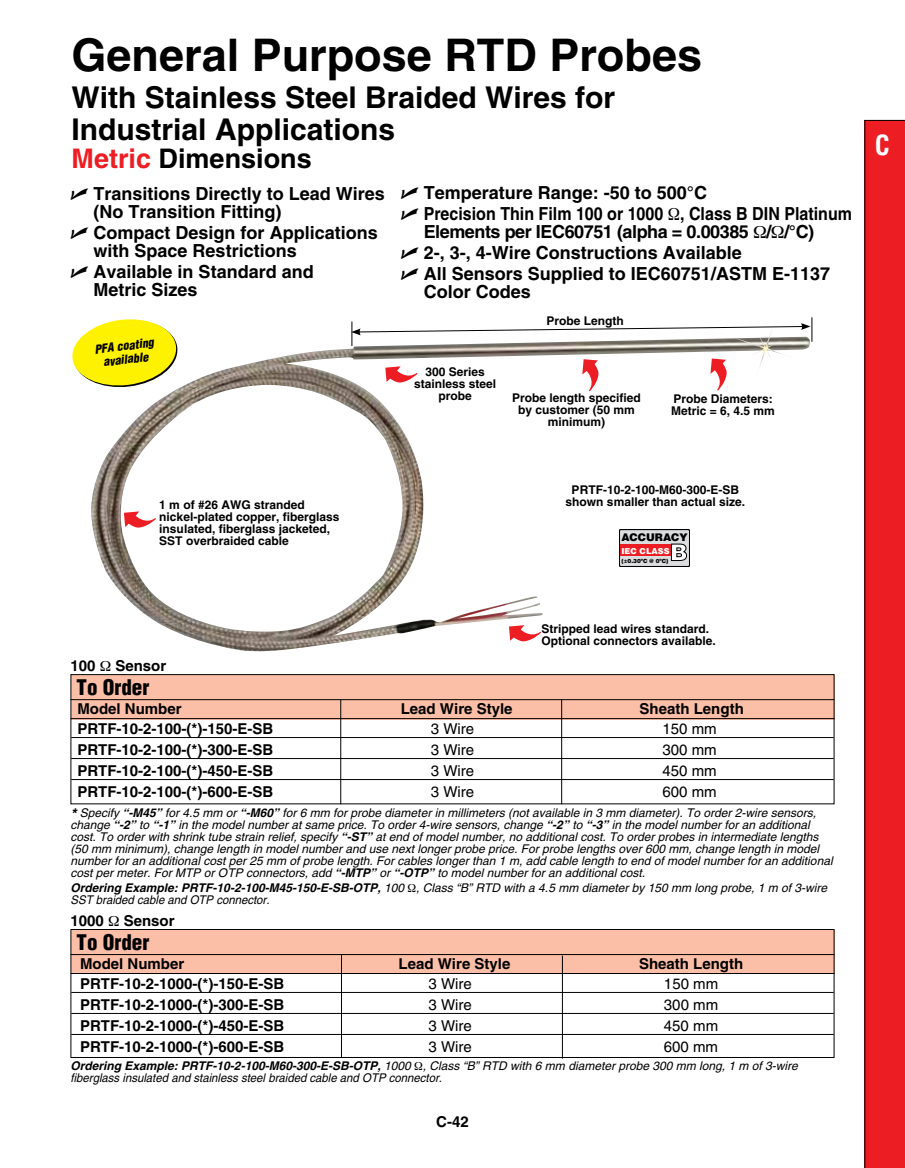
<style>
.page{position:relative;width:905px;height:1168px;background:#fff}
.page>*{position:absolute;margin:0;border:0;box-sizing:border-box;transform-origin:0 0}
.t1{font:700 45px "Helvetica";color:#000}
.t2{font:700 30px/31.5px "Helvetica";color:#000}
.t3{font:700 27px "Helvetica";color:#000}
.t4{font:700 condensed 27px "Helvetica";color:#fff}
.t5{font:900 22.95px "Helvetica";color:#fff}
.t6{font:900 condensed 21px "Helvetica";color:#000}
.t7{font:700 18px/18px "Helvetica";color:#000}
.t8{font:700 15px "Helvetica";color:#000}
.t9{font:15px "Helvetica";color:#000}
.t10{font:italic 12px/12px "Helvetica";color:#000}
.t11{font:700 12px/12px "Helvetica";color:#000;text-align:center}
.t12{font:italic 900 condensed 12px/13.5px "Helvetica";color:#000;text-align:center}
.t13{font:900 10.5px "Helvetica";color:#000}
.t14{font:900 8.25px "Helvetica";color:#fff}
.t15{font:900 5.7px "Helvetica";color:#000}
.s1{color:#ed1d24}
.s2{font-family:"Universal Newswith Comm Pi";font-weight:400}
.s3{font-weight:700;font-size:15px}
.s4{font-weight:700}
</style>
<div class="page">
<svg style="left:864px;top:120px;width:40px;height:1048px;background:#c6181d"></svg>
<div style="left:71px;top:675px;width:763px;height:44px;background:#fbbea7"></div>
<hr style="left:71px;top:737px;width:762px;height:1px;background:#000">
<hr style="left:71px;top:758px;width:762px;height:1px;background:#000">
<hr style="left:71px;top:779px;width:762px;height:1px;background:#000">
<div style="left:70px;top:674px;width:764px;height:130px;border:1px solid #000"></div>
<hr style="left:70px;top:699px;width:764px;height:1px;background:#000">
<hr style="left:70px;top:718px;width:764px;height:1px;background:#000">
<hr style="left:340px;top:700px;width:1px;height:104px;background:#000">
<hr style="left:561px;top:700px;width:1px;height:104px;background:#000">
<div style="left:71px;top:930px;width:763px;height:43px;background:#fbbea7"></div>
<hr style="left:71px;top:992px;width:762px;height:1px;background:#000">
<hr style="left:71px;top:1013px;width:762px;height:1px;background:#000">
<hr style="left:71px;top:1034px;width:762px;height:1px;background:#000">
<div style="left:70px;top:929px;width:764px;height:129px;border:1px solid #000"></div>
<hr style="left:70px;top:954px;width:764px;height:1px;background:#000">
<hr style="left:70px;top:973px;width:764px;height:1px;background:#000">
<hr style="left:341px;top:954px;width:1px;height:103px;background:#000">
<hr style="left:562px;top:955px;width:1px;height:103px;background:#000">
<img style="left:91px;top:346px;width:719px;height:305px">
<svg style="left:710px;top:358px;width:17px;height:33px"></svg>
<svg style="left:582px;top:359px;width:17px;height:32px"></svg>
<svg style="left:509px;top:625px;width:32px;height:17px"></svg>
<svg style="left:124px;top:511px;width:32px;height:17px"></svg>
<svg style="left:385px;top:366px;width:32px;height:17px"></svg>
<img style="left:734px;top:346px;width:65px;height:34px">
<svg style="left:351px;top:317px;width:461px;height:29px"></svg>
<div style="left:619px;top:529px;width:70px;height:37px;background:#dcddde"></div>
<div style="left:619px;top:544px;width:54px;height:12px;background:#ed1d24"></div>
<svg style="left:671px;top:543px;width:16px;height:18px"></svg>
<div style="left:619px;top:529px;width:70px;height:37px;border:1px solid #000"></div>
<svg style="left:72px;top:319px;width:107px;height:71px"></svg>
<h1 class="t1" style="left:72px;top:27px;width:632px">General Purpose RTD Probes</h1>
<h2 class="t2" style="left:72px;top:81px;width:545px">With Stainless Steel Braided Wires for<br>Industrial Applications</h2>
<h3 class="t3" style="left:72px;top:142px;width:242px"><span class="s1">Metric</span> Dimensions</h3>
<h3 class="t7" style="left:94px;top:184px;width:293px;text-indent:-23px"><span class="s2">U</span> Transitions Directly to Lead Wires (No Transition Fitting)</h3>
<h3 class="t7" style="left:94px;top:224px;width:286px;text-indent:-23px"><span class="s2">U</span> Compact Design for Applications with Space Restrictions</h3>
<h3 class="t7" style="left:94px;top:263px;width:222px;text-indent:-23px"><span class="s2">U</span> Available in Standard and<br>Metric Sizes</h3>
<h3 class="t7" style="left:400px;top:182px;width:453px;line-height:21px"><span class="s2">U</span> Temperature Range: -50 to 500°C<br><span class="s2">U</span> Precision Thin Film 100 or 1000 , Class B DIN Platinum</h3>
<h3 class="t7" style="left:401px;top:221px;width:431px;line-height:21px;text-indent:23px">Elements per IEC60751 (alpha = 0.00385 / /°C)<br><span class="s2">U</span> 2-, 3-, 4-Wire Constructions Available<br><span class="s2">U</span> All Sensors Supplied to IEC60751/ASTM E-1137</h3>
<h3 class="t7" style="left:424px;top:283px;width:109px">Color Codes</h3>
<p class="t12" style="left:94px;top:343px;width:61px;rotate:-7deg">PFA coating available</p>
<p class="t11" style="left:159px;top:499px;width:182px;text-align:left">1 m of #26 AWG stranded nickel-plated copper, fiberglass insulated, fiberglass jacketed,<br>SST overbraided cable</p>
<p class="t11" style="left:414px;top:365px;width:84px">300 Series stainless steel probe</p>
<p class="t11" style="left:546px;top:314px;width:79px">Probe Length</p>
<p class="t11" style="left:512px;top:392px;width:130px">Probe length specified by customer (50 mm minimum)</p>
<p class="t11" style="left:671px;top:393px;width:105px;text-align:left">Probe Diameters:<br>Metric = 6, 4.5 mm</p>
<p class="t11" style="left:565px;top:483px;width:181px">PRTF-10-2-100-M60-300-E-SB shown smaller than actual size.</p>
<p class="t13" style="left:621px;top:530px;width:68px">ACCURACY</p>
<p class="t14" style="left:621px;top:545px;width:50px">IEC CLASS</p>
<p class="t15" style="left:621px;top:557px;width:48px">(±0.30ºC @ 0ºC)</p>
<h3 class="t5" style="left:669px;top:537px;width:19px">B</h3>
<p class="t11" style="left:541px;top:622px;width:176px;text-align:left">Stripped lead wires standard.<br>Optional connectors available.</p>
<p class="t8" style="left:70px;top:656px;width:27px">100</p>
<p class="t8" style="left:115px;top:656px;width:52px">Sensor</p>
<h3 class="t6" style="left:76px;top:674px;width:74px">To Order</h3>
<p class="t8" style="left:77px;top:700px;width:106px">Model Number</p>
<p class="t8" style="left:401px;top:700px;width:113px">Lead Wire Style</p>
<p class="t8" style="left:639px;top:700px;width:106px">Sheath Length</p>
<p class="t8" style="left:77px;top:719px;width:197px">PRTF-10-2-100-(*)-150-E-SB</p>
<p class="t9" style="left:431px;top:720px;width:45px">3 Wire</p>
<p class="t9" style="left:662px;top:720px;width:56px">150 mm</p>
<p class="t8" style="left:77px;top:740px;width:197px">PRTF-10-2-100-(*)-300-E-SB</p>
<p class="t9" style="left:431px;top:741px;width:45px">3 Wire</p>
<p class="t9" style="left:662px;top:741px;width:56px">300 mm</p>
<p class="t8" style="left:77px;top:761px;width:197px">PRTF-10-2-100-(*)-450-E-SB</p>
<p class="t9" style="left:431px;top:762px;width:45px">3 Wire</p>
<p class="t9" style="left:662px;top:762px;width:56px">450 mm</p>
<p class="t8" style="left:77px;top:782px;width:197px">PRTF-10-2-100-(*)-600-E-SB</p>
<p class="t9" style="left:431px;top:783px;width:45px">3 Wire</p>
<p class="t9" style="left:662px;top:783px;width:56px">600 mm</p>
<p class="t10" style="left:70px;top:807px;width:763px"><span class="s3">*</span> Specify <span class="s4">“-M45”</span> for 4.5 mm or <span class="s4">“-M60”</span> for 6 mm for probe diameter in millimeters (not available in 3 mm diameter). To order 2-wire sensors, change <span class="s4">“-2”</span> to <span class="s4">“-1”</span> in the model number at same price. To order 4-wire sensors, change <span class="s4">“-2”</span> to <span class="s4">“-3”</span> in the model number for an additional cost. To order with shrink tube strain relief, specify <span class="s4">“-ST”</span> at end of model number, no additional cost. To order probes in intermediate lengths (50 mm minimum), change length in model number and use next longer probe price. For probe lengths over 600 mm, change length in model number for an additional cost per 25 mm of probe length. For cables longer than 1 m, add cable length to end of model number for an additional cost per meter. For MTP or OTP connectors, add <span class="s4">“-MTP”</span> or <span class="s4">“-OTP”</span> to model number for an additional cost.</p>
<p class="t10" style="left:70px;top:882px;width:758px"><span class="s4">Ordering Example: PRTF-10-2-100-M45-150-E-SB-OTP,</span> 100 , Class “B” RTD with a 4.5 mm diameter by 150 mm long probe, 1 m of 3-wire<br>SST braided cable and OTP connector.</p>
<p class="t8" style="left:70px;top:911px;width:35px">1000</p>
<p class="t8" style="left:124px;top:911px;width:52px">Sensor</p>
<h3 class="t6" style="left:76px;top:928px;width:74px">To Order</h3>
<p class="t8" style="left:80px;top:955px;width:106px">Model Number</p>
<p class="t8" style="left:398px;top:955px;width:113px">Lead Wire Style</p>
<p class="t8" style="left:639px;top:955px;width:106px">Sheath Length</p>
<p class="t8" style="left:80px;top:974px;width:206px">PRTF-10-2-1000-(*)-150-E-SB</p>
<p class="t9" style="left:428px;top:975px;width:45px">3 Wire</p>
<p class="t9" style="left:664px;top:975px;width:56px">150 mm</p>
<p class="t8" style="left:80px;top:995px;width:206px">PRTF-10-2-1000-(*)-300-E-SB</p>
<p class="t9" style="left:428px;top:996px;width:45px">3 Wire</p>
<p class="t9" style="left:664px;top:996px;width:56px">300 mm</p>
<p class="t8" style="left:80px;top:1016px;width:206px">PRTF-10-2-1000-(*)-450-E-SB</p>
<p class="t9" style="left:428px;top:1017px;width:45px">3 Wire</p>
<p class="t9" style="left:664px;top:1017px;width:56px">450 mm</p>
<p class="t8" style="left:80px;top:1037px;width:206px">PRTF-10-2-1000-(*)-600-E-SB</p>
<p class="t9" style="left:428px;top:1038px;width:45px">3 Wire</p>
<p class="t9" style="left:664px;top:1038px;width:56px">600 mm</p>
<p class="t10" style="left:70px;top:1059px;width:728px"><span class="s4">Ordering Example: PRTF-10-2-100-M60-300-E-SB-OTP,</span> 1000 , Class “B” RTD with 6 mm diameter probe 300 mm long, 1 m of 3-wire fiberglass insulated and stainless steel braided cable and OTP connector.</p>
<p class="t8" style="left:436px;top:1112px;width:34px">C-42</p>
<h3 class="t4" style="left:874px;top:128px;width:17px">C</h3>
</div>
